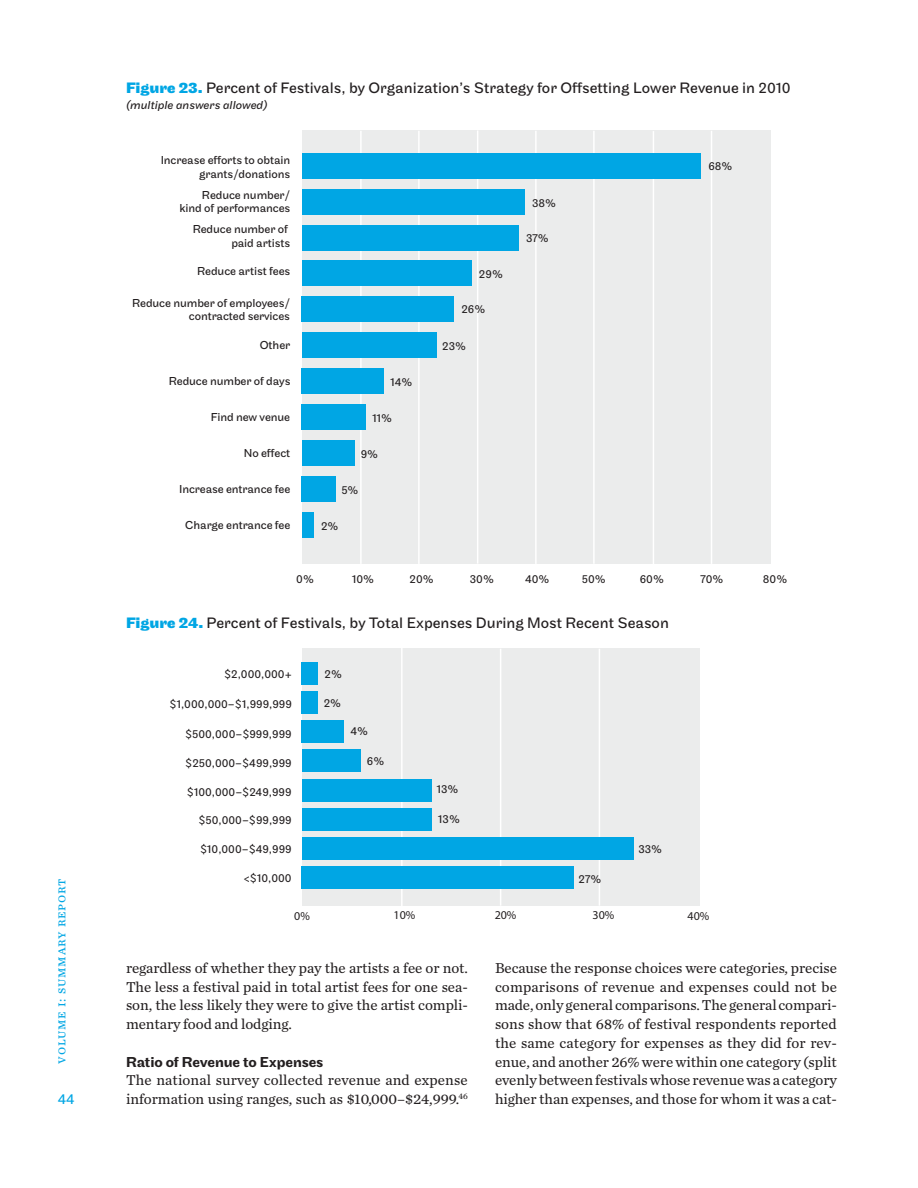
<style>
.page{position:relative;width:918px;height:1188px;background:#fff}
.page>*{position:absolute;margin:0;border:0;box-sizing:border-box;transform-origin:0 0}
.t1{font:15.75px "Maple";color:#231f20}
.t2{font:15px/18.8px "Chronicle Text G2";letter-spacing:-.005em;color:#231f20;text-align:justify}
.t3{font:500 15px "Maple";letter-spacing:-.01em;color:#231f20}
.t4{font:15px "Maple";color:#00a6e4}
.t5{font:13.5px "Chronicle Text G2";letter-spacing:.06em;color:#00a6e4}
.t6{font:12px/13.5px "Maple";letter-spacing:-.01em;color:#231f20;text-align:right}
.t7{font:italic 12px "Maple";color:#231f20}
.t8{font:12px "Myriad";color:#231f20}
.s1{font-weight:700;color:#00a6e4}
</style>
<div class="page">
<div style="left:302px;top:131px;width:469px;height:433px;background:#ebecec"></div>
<hr style="left:360px;top:131px;width:2px;height:433px;background:#fff">
<hr style="left:535px;top:131px;width:2px;height:433px;background:#fff">
<hr style="left:593px;top:131px;width:2px;height:433px;background:#fff">
<hr style="left:711px;top:131px;width:1px;height:433px;background:#fff">
<hr style="left:418px;top:131px;width:2px;height:433px;background:#fff">
<hr style="left:477px;top:130px;width:1px;height:434px;background:#fff">
<hr style="left:653px;top:131px;width:1px;height:433px;background:#fff">
<div style="left:302px;top:512px;width:11px;height:26px;background:#00a6e4"></div>
<div style="left:302px;top:476px;width:34px;height:26px;background:#00a6e4"></div>
<div style="left:302px;top:440px;width:53px;height:26px;background:#00a6e4"></div>
<div style="left:302px;top:404px;width:64px;height:26px;background:#00a6e4"></div>
<div style="left:302px;top:369px;width:82px;height:25px;background:#00a6e4"></div>
<div style="left:302px;top:333px;width:135px;height:25px;background:#00a6e4"></div>
<div style="left:302px;top:297px;width:152px;height:25px;background:#00a6e4"></div>
<div style="left:302px;top:261px;width:170px;height:25px;background:#00a6e4"></div>
<div style="left:302px;top:225px;width:217px;height:25px;background:#00a6e4"></div>
<div style="left:302px;top:189px;width:222px;height:25px;background:#00a6e4"></div>
<div style="left:302px;top:153px;width:398px;height:25px;background:#00a6e4"></div>
<div style="left:302px;top:648px;width:398px;height:258px;background:#ebecec"></div>
<hr style="left:401px;top:648px;width:2px;height:259px;background:#fff">
<hr style="left:500px;top:649px;width:1px;height:257px;background:#fff">
<hr style="left:599px;top:649px;width:1px;height:257px;background:#fff">
<div style="left:302px;top:867px;width:272px;height:22px;background:#00a6e4"></div>
<div style="left:302px;top:837px;width:331px;height:23px;background:#00a6e4"></div>
<div style="left:302px;top:808px;width:129px;height:23px;background:#00a6e4"></div>
<div style="left:302px;top:779px;width:130px;height:23px;background:#00a6e4"></div>
<div style="left:302px;top:750px;width:59px;height:22px;background:#00a6e4"></div>
<div style="left:302px;top:721px;width:42px;height:22px;background:#00a6e4"></div>
<div style="left:302px;top:691px;width:16px;height:23px;background:#00a6e4"></div>
<div style="left:302px;top:662px;width:16px;height:23px;background:#00a6e4"></div>
<p class="t5" style="left:51px;top:1064px;width:186px;rotate:-90deg">volume i: summary report</p>
<p class="t4" style="left:58px;top:1091px;width:18px">44</p>
<p class="t1" style="left:126px;top:79px;width:666px"><span class="s1">Figure 23.</span> Percent of Festivals, by Organization’s Strategy for Offsetting Lower Revenue in 2010</p>
<p class="t7" style="left:126px;top:99px;width:143px">(multiple answers allowed)</p>
<p class="t6" style="left:161px;top:154px;width:131px">Increase efforts to obtain grants/donations</p>
<p class="t6" style="left:180px;top:188px;width:112px">Reduce number/ kind of performances</p>
<p class="t6" style="left:193px;top:223px;width:99px">Reduce number of paid artists</p>
<p class="t6" style="left:197px;top:265px;width:95px">Reduce artist fees</p>
<p class="t6" style="left:132px;top:296px;width:160px">Reduce number of employees/ contracted services</p>
<p class="t6" style="left:260px;top:338px;width:32px">Other</p>
<p class="t6" style="left:169px;top:374px;width:123px">Reduce number of days</p>
<p class="t6" style="left:211px;top:410px;width:81px">Find new venue</p>
<p class="t6" style="left:244px;top:446px;width:48px">No effect</p>
<p class="t6" style="left:179px;top:482px;width:113px">Increase entrance fee</p>
<p class="t6" style="left:185px;top:518px;width:107px">Charge entrance fee</p>
<p class="t6" style="left:390px;top:376px;width:23px">14%</p>
<p class="t6" style="left:372px;top:412px;width:21px">11%</p>
<p class="t6" style="left:361px;top:448px;width:19px">9%</p>
<p class="t6" style="left:341px;top:483px;width:19px">5%</p>
<p class="t6" style="left:321px;top:520px;width:19px">2%</p>
<p class="t6" style="left:479px;top:268px;width:26px">29%</p>
<p class="t6" style="left:461px;top:303px;width:25px">26%</p>
<p class="t6" style="left:442px;top:340px;width:25px">23%</p>
<p class="t6" style="left:532px;top:197px;width:26px">38%</p>
<p class="t6" style="left:526px;top:231px;width:24px">37%</p>
<p class="t6" style="left:708px;top:160px;width:26px">68%</p>
<p class="t6" style="left:296px;top:572px;width:19px">0%</p>
<p class="t6" style="left:352px;top:572px;width:23px">10%</p>
<p class="t6" style="left:410px;top:572px;width:26px">20%</p>
<p class="t6" style="left:470px;top:572px;width:26px">30%</p>
<p class="t6" style="left:525px;top:572px;width:26px">40%</p>
<p class="t6" style="left:582px;top:572px;width:25px">50%</p>
<p class="t6" style="left:640px;top:572px;width:26px">60%</p>
<p class="t6" style="left:700px;top:572px;width:24px">70%</p>
<p class="t6" style="left:763px;top:572px;width:26px">80%</p>
<p class="t1" style="left:126px;top:614px;width:544px"><span class="s1">Figure 24.</span> Percent of Festivals, by Total Expenses During M ost Recent Season</p>
<p class="t6" style="left:224px;top:668px;width:69px">$2,000,000+</p>
<p class="t6" style="left:170px;top:697px;width:124px">$1,000,000–$1,999,999</p>
<p class="t6" style="left:325px;top:667px;width:19px">2%</p>
<p class="t6" style="left:324px;top:696px;width:19px">2%</p>
<p class="t6" style="left:185px;top:727px;width:108px">$500,000–$999,999</p>
<p class="t6" style="left:350px;top:725px;width:19px">4%</p>
<p class="t6" style="left:185px;top:757px;width:108px">$250,000–$499,999</p>
<p class="t6" style="left:367px;top:754px;width:19px">6%</p>
<p class="t6" style="left:187px;top:785px;width:106px">$100,000–$249,999</p>
<p class="t6" style="left:437px;top:783px;width:23px">13%</p>
<p class="t6" style="left:199px;top:814px;width:95px">$50,000–$99,999</p>
<p class="t6" style="left:438px;top:812px;width:23px">13%</p>
<p class="t6" style="left:200px;top:842px;width:93px">$10,000–$49,999</p>
<p class="t6" style="left:244px;top:871px;width:49px">&lt;$10,000</p>
<p class="t6" style="left:579px;top:872px;width:24px">27%</p>
<p class="t6" style="left:638px;top:842px;width:25px">33%</p>
<p class="t8" style="left:294px;top:910px;width:17px">0%</p>
<p class="t8" style="left:394px;top:910px;width:23px">10%</p>
<p class="t8" style="left:495px;top:909px;width:23px">20%</p>
<p class="t8" style="left:593px;top:909px;width:23px">30%</p>
<p class="t8" style="left:688px;top:910px;width:23px">40%</p>
<p class="t2" style="left:126px;top:958px;width:343px">regardless of whether they pay the artists a fee or not.<br>The less a festival paid in total artist fees for one sea&shy;son, the less likely they were to give the artist compli&shy;mentary food and lodging.</p>
<p class="t3" style="left:126px;top:1053px;width:199px">Ratio of Revenue to Expenses</p>
<p class="t2" style="left:126px;top:1070px;width:344px">The national survey collected revenue and expense information using ranges, such as $10,000–$24,999.<sup>46</sup></p>
<p class="t2" style="left:495px;top:958px;width:344px">Because the response choices were categories, precise comparisons of revenue and expenses could not be made, only general comparisons. The general compari&shy;sons show that 68% of festival respondents reported the same category for expenses as they did for rev&shy;enue, and another 26% were within one category (split evenly between festivals whose revenue was a category higher than expenses, and those for whom it was a cat-</p>
</div>
